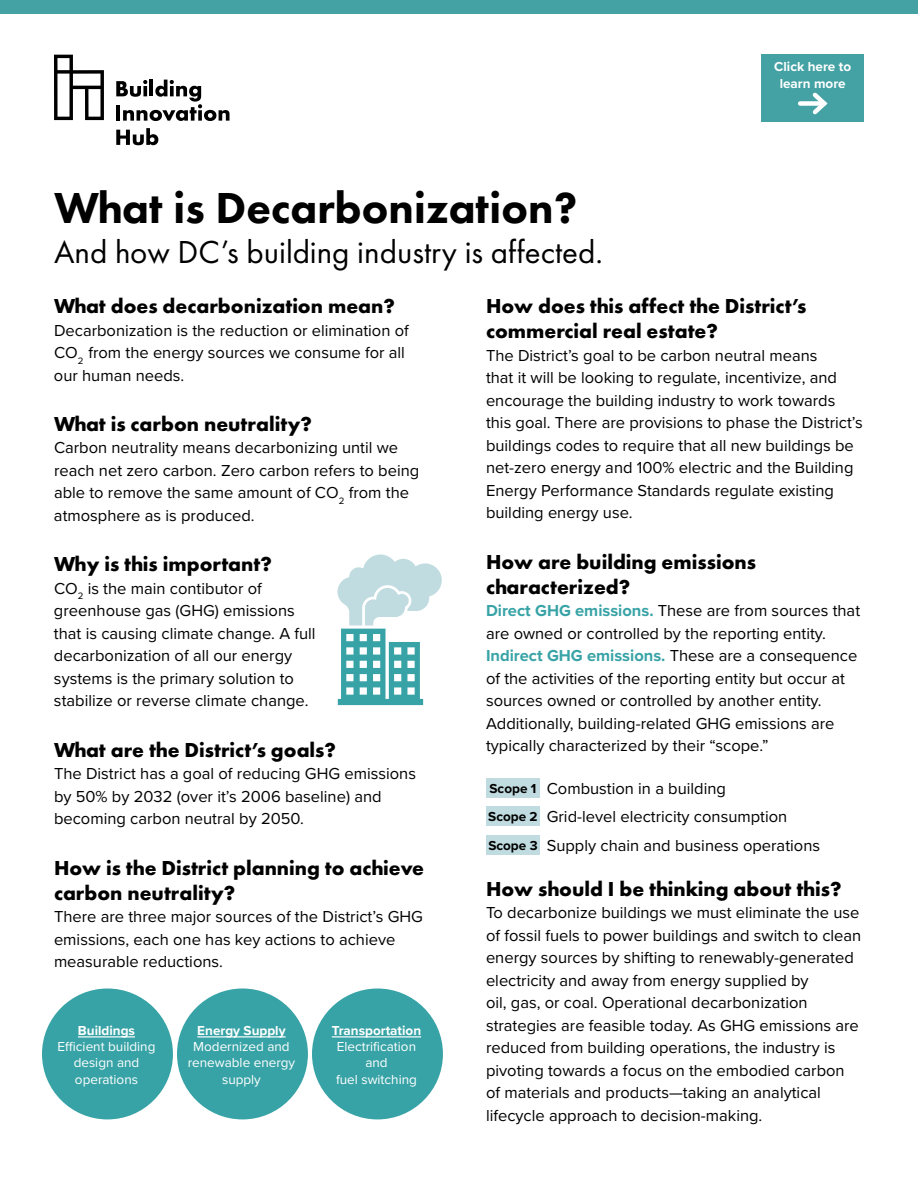
<style>
.page{position:relative;width:918px;height:1188px;background:#fff}
.page>*{position:absolute;margin:0;border:0;box-sizing:border-box;transform-origin:0 0}
.t1{font:800 45px "Futura PT";color:#000}
.t2{font:33px "Futura PT";color:#000}
.t3{font:700 21px/25.2px "Futura PT";color:#000}
.t4{font:16.5px/22.5px "Proxima Nova";color:#000}
.t5{font:13.5px/16.2px "Proxima Nova";color:#fff;text-align:center}
.t6{font:700 13.5px/16.2px "Proxima Nova";color:#fff;text-align:center}
.t7{font:700 13.5px/27.8px "Proxima Nova";color:#000}
.s1{font-weight:700;color:#38a3a6}
</style>
<div class="page">
<svg style="left:116px;top:80px;width:114px;height:41px"></svg>
<svg style="left:116px;top:128px;width:42px;height:17px"></svg>
<svg style="left:54px;top:55px;width:50px;height:65px"></svg>
<div style="left:0;top:0;width:918px;height:14px;background:#44a1a4"></div>
<div style="left:42px;top:988px;width:131px;height:131px;background:#38a3a6;border-radius:50%"></div>
<hr style="left:78px;top:1036px;width:57px;height:1px;background:#fff">
<div style="left:177px;top:988px;width:131px;height:131px;background:#38a3a6;border-radius:50%"></div>
<hr style="left:197px;top:1036px;width:89px;height:1px;background:#fff">
<div style="left:312px;top:988px;width:131px;height:131px;background:#38a3a6;border-radius:50%"></div>
<hr style="left:332px;top:1036px;width:89px;height:1px;background:#fff">
<svg style="left:338px;top:555px;width:104px;height:150px"></svg>
<div style="left:486px;top:778px;width:54px;height:20px;background:#c0dce0"></div>
<div style="left:486px;top:806px;width:54px;height:20px;background:#c0dce0"></div>
<div style="left:486px;top:835px;width:54px;height:20px;background:#c0dce0"></div>
<div style="left:761px;top:54px;width:103px;height:68px;background:#44a1a4"></div>
<div style="left:800px;top:101px;width:24px;height:5px;background:#fff"></div>
<svg style="left:809px;top:92px;width:19px;height:23px"></svg>
<p class="t6" style="left:774px;top:59px;width:78px">Click here to learn more</p>
<h1 class="t1" style="left:54px;top:180px;width:525px">What is Decarbonization?</h1>
<h2 class="t2" style="left:54px;top:232px;width:550px">And how DC’s building industry is affected.</h2>
<p class="t3" style="left:54px;top:293px;width:342px">What does decarbonization mean?</p>
<p class="t4" style="left:54px;top:318px;width:356px">Decarbonization is the reduction or elimination of<br>CO<sub>2</sub> from the energy sources we consume for all our human needs.</p>
<p class="t3" style="left:54px;top:411px;width:259px">What is carbon neutrality?</p>
<p class="t4" style="left:54px;top:436px;width:367px">Carbon neutrality means decarbonizing until we reach net zero carbon. Zero carbon refers to being able to remove the same amount of CO<sub>2</sub> from the atmosphere as is produced.</p>
<p class="t3" style="left:54px;top:551px;width:219px">Why is this important?</p>
<p class="t4" style="left:54px;top:576px;width:263px">CO<sub>2</sub> is the main contibutor of greenhouse gas (GHG) emissions that is causing climate change. A full decarbonization of all our energy systems is the primary solution to stabilize or reverse climate change.</p>
<p class="t3" style="left:54px;top:737px;width:284px">What are the District’s goals?</p>
<p class="t4" style="left:54px;top:762px;width:364px">The District has a goal of reducing GHG emissions by 50% by 2032 (over it’s 2006 baseline) and becoming carbon neutral by 2050.</p>
<p class="t3" style="left:54px;top:854px;width:372px">How is the District planning to achieve carbon neutrality?</p>
<p class="t4" style="left:54px;top:905px;width:370px">There are three major sources of the District’s GHG emissions, each one has key actions to achieve measurable reductions.</p>
<p class="t3" style="left:486px;top:293px;width:322px">How does this affect the District’s commercial real estate?</p>
<p class="t4" style="left:486px;top:343px;width:378px">The District’s goal to be carbon neutral means<br>that it will be looking to regulate, incentivize, and encourage the building industry to work towards this goal. There are provisions to phase the District’s buildings codes to require that all new buildings be net-zero energy and 100% electric and the Building Energy Performance Standards regulate existing building energy use.</p>
<p class="t3" style="left:486px;top:548px;width:272px">How are building emissions characterized?</p>
<p class="t4" style="left:486px;top:599px;width:376px"><span class="s1">Direct GHG emissions.</span> These are from sources that are owned or controlled by the reporting entity.<br><span class="s1">Indirect GHG emissions.</span> These are a consequence of the activities of the reporting entity but occur at sources owned or controlled by another entity.<br>Additionally, building-related GHG emissions are typically characterized by their “scope.”</p>
<p class="t4" style="left:547px;top:773px;width:275px;line-height:28.5px">Combustion in a building<br>Grid-level electricity consumption<br>Supply chain and business operations</p>
<p class="t3" style="left:486px;top:875px;width:357px">How should I be thinking about this?</p>
<p class="t4" style="left:486px;top:901px;width:377px">To decarbonize buildings we must eliminate the use of fossil fuels to power buildings and switch to clean energy sources by shifting to renewably-generated electricity and away from energy supplied by<br>oil, gas, or coal. Operational decarbonization strategies are feasible today. As GHG emissions are reduced from building operations, the industry is pivoting towards a focus on the embodied carbon of materials and products—taking an analytical lifecycle approach to decision-making.</p>
<p class="t7" style="left:488px;top:775px;width:51px">Scope 1<br>Scope 2</p>
<p class="t7" style="left:488px;top:832px;width:51px">Scope 3</p>
<p class="t6" style="left:78px;top:1022px;width:59px">Buildings</p>
<p class="t5" style="left:58px;top:1038px;width:99px">Efficient building design and operations</p>
<p class="t6" style="left:332px;top:1022px;width:91px">Transportation</p>
<p class="t5" style="left:336px;top:1038px;width:82px">Electrification and<br>fuel switching</p>
<p class="t6" style="left:197px;top:1022px;width:90px">Energy Supply</p>
<p class="t5" style="left:188px;top:1038px;width:109px">Modernized and renewable energy supply</p>
</div>
